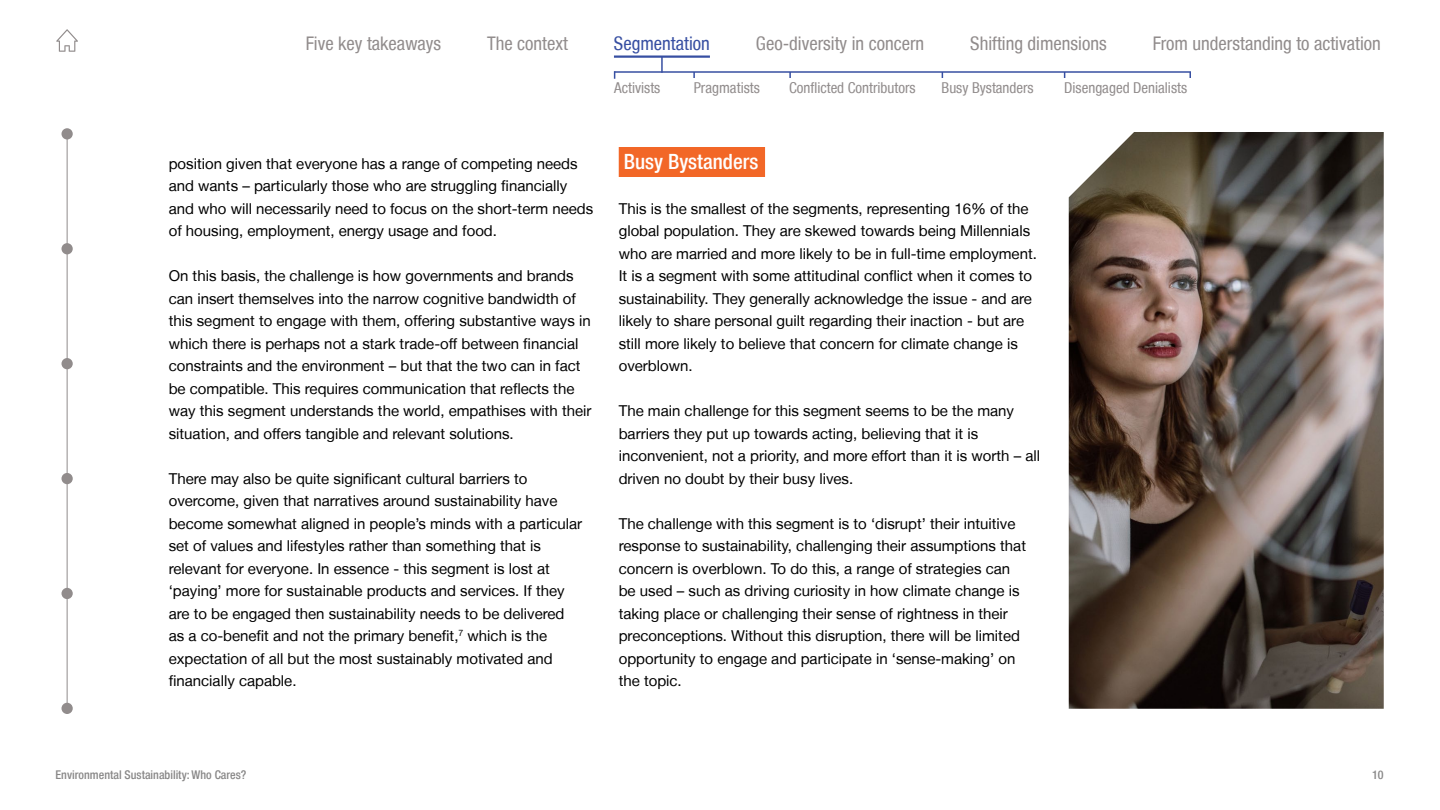
<style>
.page{position:relative;width:1440px;height:810px;background:#fff}
.page>*{position:absolute;margin:0;border:0;box-sizing:border-box;transform-origin:0 0}
.t1{font:500 condensed 21px "Helvetica Neue LT";color:#fff}
.t2{font:condensed 18.75px "Helvetica Neue LT";color:#918c8c}
.t3{font:condensed 18.75px "Helvetica Neue LT";color:#374fa2}
.t4{font:15px/22.5px "Helvetica Neue LT";color:#000}
.t5{font:condensed 15px "Helvetica Neue LT";color:#918c8c}
.t6{font:500 condensed 12px "Helvetica Neue LT";color:#888787}
</style>
<div class="page">
<img style="left:1069px;top:132px;width:315px;height:577px">
<div style="left:619px;top:147px;width:146px;height:30px;background:#f26727"></div>
<hr style="left:614px;top:71px;width:577px;height:2px;background:#374fa2">
<svg style="left:661px;top:58px;width:2px;height:15px"></svg>
<svg style="left:56px;top:29px;width:22px;height:23px"></svg>
<hr style="left:67px;top:134px;width:1px;height:580px;background:#918c8c">
<div style="left:62px;top:128px;width:11px;height:12px;background:#918c8c;border-radius:50%"></div>
<div style="left:62px;top:243px;width:11px;height:11px;background:#918c8c;border-radius:50%"></div>
<div style="left:62px;top:358px;width:11px;height:11px;background:#918c8c;border-radius:50%"></div>
<div style="left:62px;top:473px;width:11px;height:11px;background:#918c8c;border-radius:50%"></div>
<div style="left:62px;top:588px;width:11px;height:11px;background:#918c8c;border-radius:50%"></div>
<div style="left:62px;top:703px;width:11px;height:11px;background:#918c8c;border-radius:50%"></div>
<hr style="left:614px;top:55px;width:96px;height:3px;background:#374fa2">
<p class="t2" style="left:306px;top:33px;width:137px">Five key takeaways</p>
<p class="t2" style="left:487px;top:33px;width:82px">The context</p>
<p class="t3" style="left:614px;top:33px;width:97px">Segmentation</p>
<p class="t2" style="left:756px;top:33px;width:170px">Geo-diversity in concern</p>
<p class="t2" style="left:970px;top:33px;width:138px">Shifting dimensions</p>
<p class="t2" style="left:1153px;top:33px;width:230px">From understanding to activation</p>
<p class="t5" style="left:614px;top:79px;width:48px">Activists</p>
<p class="t5" style="left:694px;top:79px;width:68px">Pragmatists</p>
<p class="t5" style="left:789px;top:79px;width:128px">Conflicted Contributors</p>
<p class="t5" style="left:942px;top:79px;width:94px">Busy Bystanders</p>
<p class="t5" style="left:1064px;top:79px;width:124px">Disengaged Denialists</p>
<p class="t4" style="left:169px;top:152px;width:426px">position given that everyone has a range of competing needs and wants – particularly those who are struggling financially and who will necessarily need to focus on the short-term needs of housing, employment, energy usage and food.</p>
<p class="t4" style="left:169px;top:264px;width:424px">On this basis, the challenge is how governments and brands can insert themselves into the narrow cognitive bandwidth of this segment to engage with them, offering substantive ways in which there is perhaps not a stark trade-off between financial constraints and the environment – but that the two can in fact be compatible. This requires communication that reflects the way this segment understands the world, empathises with their situation, and offers tangible and relevant solutions.</p>
<p class="t4" style="left:169px;top:467px;width:415px">There may also be quite significant cultural barriers to overcome, given that narratives around sustainability have become somewhat aligned in people’s minds with a particular set of values and lifestyles rather than something that is relevant for everyone. In essence - this segment is lost at ‘paying’ more for sustainable products and services. If they are to be engaged then sustainability needs to be delivered as a co-benefit and not the primary benefit,<sup>7</sup> which is the expectation of all but the most sustainably motivated and financially capable.</p>
<h1 class="t1" style="left:624px;top:149px;width:136px">Busy Bystanders</h1>
<p class="t4" style="left:619px;top:197px;width:420px">This is the smallest of the segments, representing 16% of the global population. They are skewed towards being Millennials who are married and more likely to be in full-time employment.<br>It is a segment with some attitudinal conflict when it comes to sustainability. They generally acknowledge the issue - and are likely to share personal guilt regarding their inaction - but are still more likely to believe that concern for climate change is overblown.</p>
<p class="t4" style="left:619px;top:399px;width:423px">The main challenge for this segment seems to be the many barriers they put up towards acting, believing that it is inconvenient, not a priority, and more effort than it is worth – all driven no doubt by their busy lives.</p>
<p class="t4" style="left:619px;top:512px;width:409px">The challenge with this segment is to ‘disrupt’ their intuitive response to sustainability, challenging their assumptions that concern is overblown. To do this, a range of strategies can be used – such as driving curiosity in how climate change is taking place or challenging their sense of rightness in their preconceptions. Without this disruption, there will be limited opportunity to engage and participate in ‘sense-making’ on the topic.</p>
<p class="t6" style="left:56px;top:768px;width:192px">Environmental Sustainability: Who Cares?</p>
<p class="t6" style="left:1372px;top:768px;width:13px">10</p>
</div>
